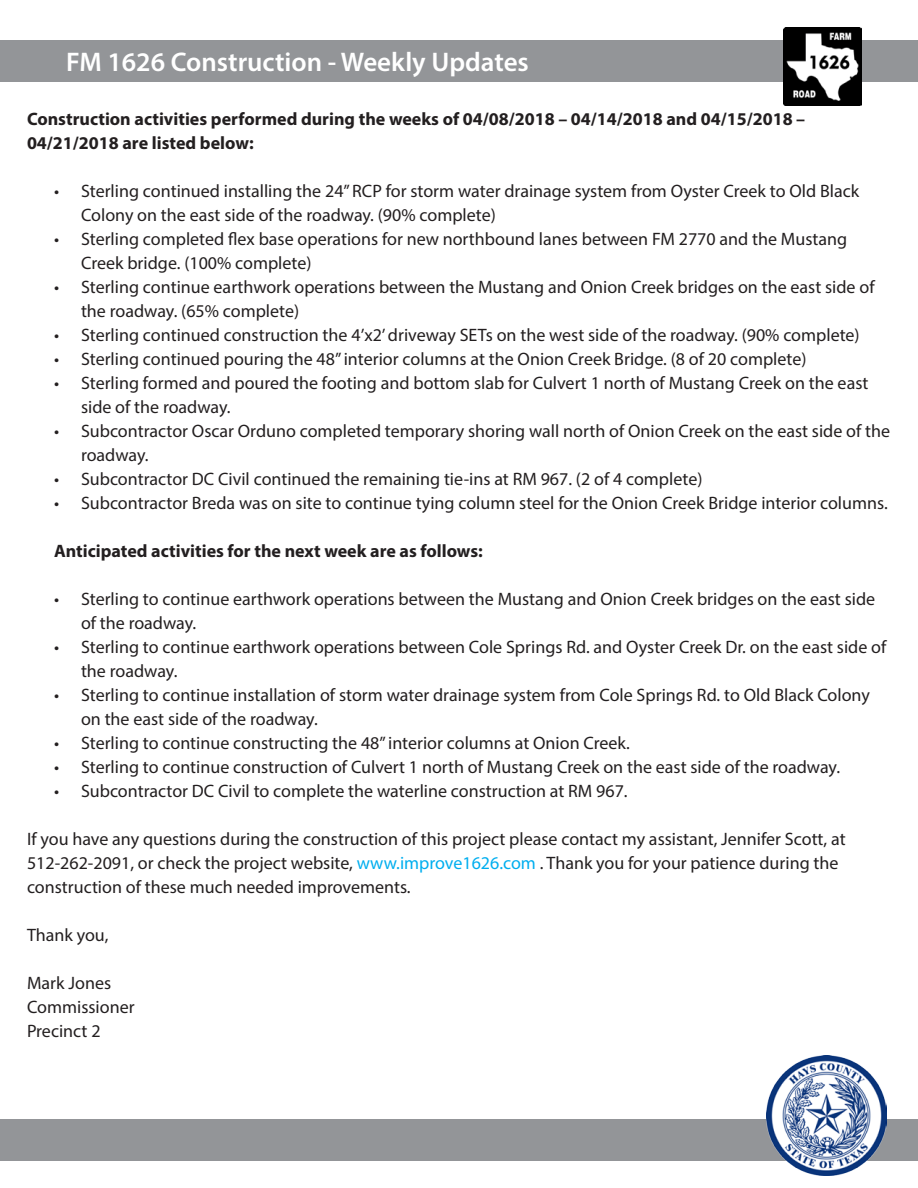
<style>
.page{position:relative;width:918px;height:1188px;background:#fff}
.page>*{position:absolute;margin:0;border:0;box-sizing:border-box;transform-origin:0 0}
.t1{font:600 27px "Myriad Pro";color:#fff}
.t2{font:18px/24px "Myriad Pro";color:#231f20}
.t3{font:700 18px/24px "Myriad Pro";color:#231f20}
.s1{color:#00aeef}
</style>
<div class="page">
<div style="left:0;top:40px;width:918px;height:42px;background:#939598"></div>
<div style="left:0;top:1119px;width:918px;height:42px;background:#939598"></div>
<img style="left:767px;top:1055px;width:120px;height:120px">
<img style="left:783px;top:27px;width:79px;height:79px">
<p class="t1" style="left:66px;top:45px;width:464px">FM 1626 Construction - Weekly Updates</p>
<p class="t3" style="left:27px;top:106px;width:780px">Construction activities performed during the weeks of 04/08/2018 – 04/14/2018 and 04/15/2018 –<br>04/21/2018 are listed below:</p>
<p class="t2" style="left:81px;top:179px;width:780px;text-indent:-27px">• Sterling continued installing the 24” RCP for storm water drainage system from Oyster Creek to Old Black<br>Colony on the east side of the roadway. (90% complete)</p>
<p class="t2" style="left:81px;top:227px;width:768px;text-indent:-27px">• Sterling completed flex base operations for new northbound lanes between FM 2770 and the Mustang<br>Creek bridge. (100% complete)</p>
<p class="t2" style="left:81px;top:275px;width:795px;text-indent:-27px">• Sterling continue earthwork operations between the Mustang and Onion Creek bridges on the east side of the roadway. (65% complete)</p>
<p class="t2" style="left:54px;top:323px;width:807px">• Sterling continued construction the 4’x2’ driveway SETs on the west side of the roadway. (90% complete)</p>
<p class="t2" style="left:54px;top:347px;width:754px">• Sterling continued pouring the 48” interior columns at the Onion Creek Bridge. (8 of 20 complete)</p>
<p class="t2" style="left:81px;top:371px;width:789px;text-indent:-27px">• Sterling formed and poured the footing and bottom slab for Culvert 1 north of Mustang Creek on the east side of the roadway.</p>
<p class="t2" style="left:81px;top:419px;width:811px;text-indent:-27px">• Subcontractor Oscar Orduno completed temporary shoring wall north of Onion Creek on the east side of the roadway.</p>
<p class="t2" style="left:54px;top:467px;width:650px">• Subcontractor DC Civil continued the remaining tie-ins at RM 967. (2 of 4 complete)</p>
<p class="t2" style="left:54px;top:491px;width:835px">• Subcontractor Breda was on site to continue tying column steel for the Onion Creek Bridge interior columns.</p>
<p class="t3" style="left:54px;top:538px;width:430px">Anticipated activities for the next week are as follows:</p>
<p class="t2" style="left:81px;top:587px;width:796px;text-indent:-27px">• Sterling to continue earthwork operations between the Mustang and Onion Creek bridges on the east side of the roadway.</p>
<p class="t2" style="left:81px;top:635px;width:807px;text-indent:-27px">• Sterling to continue earthwork operations between Cole Springs Rd. and Oyster Creek Dr. on the east side of the roadway.</p>
<p class="t2" style="left:81px;top:683px;width:790px;text-indent:-27px">• Sterling to continue installation of storm water drainage system from Cole Springs Rd. to Old Black Colony on the east side of the roadway.</p>
<p class="t2" style="left:54px;top:731px;width:578px">• Sterling to continue constructing the 48” interior columns at Onion Creek.</p>
<p class="t2" style="left:54px;top:755px;width:788px">• Sterling to continue construction of Culvert 1 north of Mustang Creek on the east side of the roadway.</p>
<p class="t2" style="left:54px;top:779px;width:575px">• Subcontractor DC Civil to complete the waterline construction at RM 967.</p>
<p class="t2" style="left:27px;top:827px;width:820px">If you have any questions during the construction of this project please contact my assistant, Jennifer Scott, at<br>512-262-2091, or check the project website, <span class="s1">www.improve1626.com</span> . Thank you for your patience during the construction of these much needed improvements.</p>
<p class="t2" style="left:27px;top:923px;width:83px">Thank you,</p>
<p class="t2" style="left:27px;top:971px;width:86px">Mark Jones</p>
<p class="t2" style="left:27px;top:995px;width:109px">Commissioner</p>
<p class="t2" style="left:27px;top:1019px;width:75px">Precinct 2</p>
</div>
